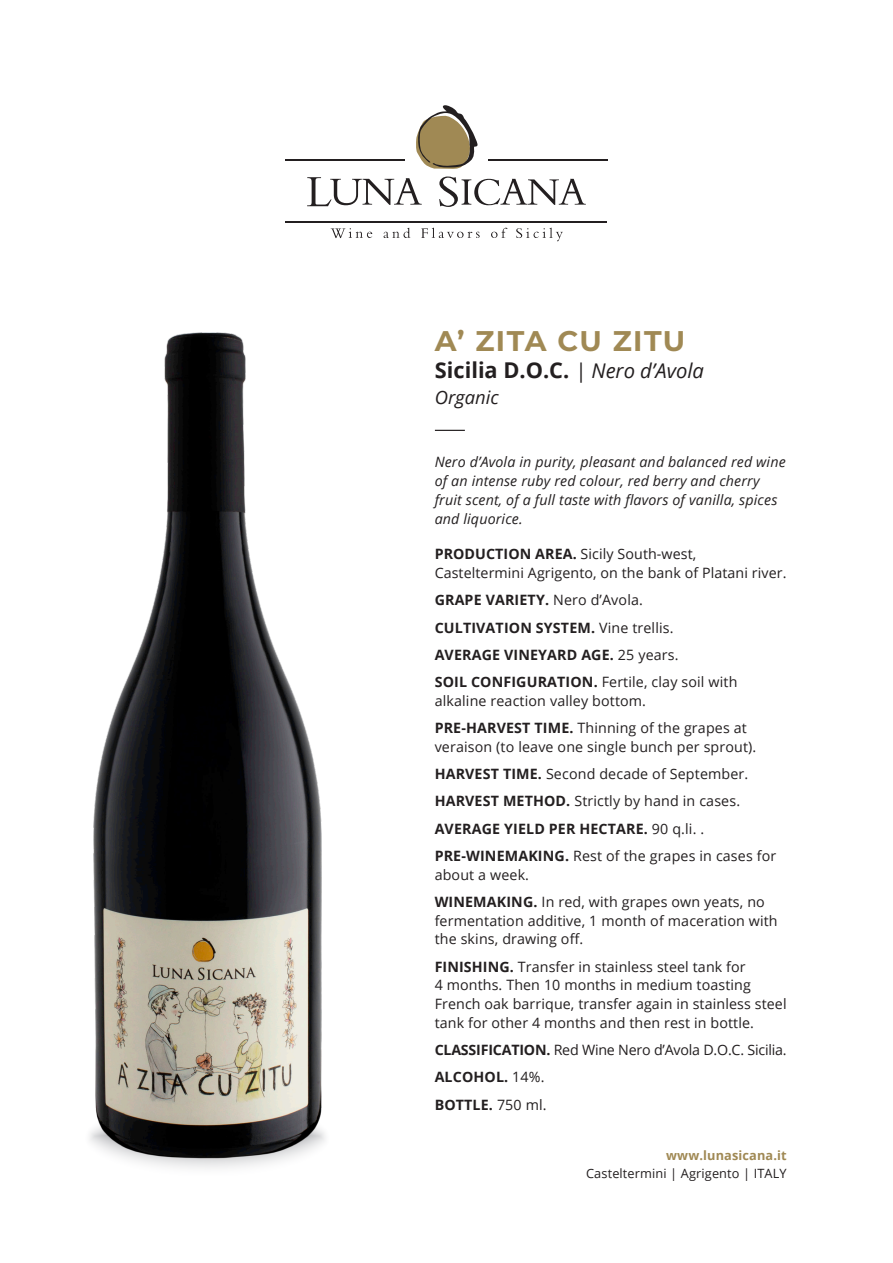
<style>
.page{position:relative;width:893px;height:1263px;background:#fff}
.page>*{position:absolute;margin:0;border:0;box-sizing:border-box;transform-origin:0 0}
.t1{font:700 28.5px "Montserrat";letter-spacing:.05em;color:#a08954}
.t2{font:700 21.75px "Open Sans";color:#231f20}
.t3{font:italic 18.45px "Open Sans";color:#231f20}
.t4{font:14.25px/18.8px "Open Sans";letter-spacing:.01em;color:#231f20}
.t5{font:italic 14.25px/18.8px "Open Sans";letter-spacing:.01em;color:#231f20}
.t6{font:700 14.25px "Open Sans";letter-spacing:.01em;color:#231f20}
.t7{font:14.25px "Open Sans";letter-spacing:-.015em;color:#231f20}
.t8{font:12.75px "Open Sans";letter-spacing:.01em;color:#231f20}
.t9{font:700 12.75px "Open Sans";letter-spacing:.01em;color:#a08954}
.s1{font-weight:400;font-style:italic;font-size:20.25px}
.s2{font-weight:700}
.s3{font-weight:400}
</style>
<div class="page">
<hr style="left:435px;top:430px;width:30px;height:1px;background:#231f20">
<svg style="left:84px;top:1097px;width:246px;height:81px"></svg>
<img style="left:93px;top:333px;width:228px;height:828px">
<svg style="left:331px;top:228px;width:41px;height:10px"></svg>
<svg style="left:384px;top:228px;width:26px;height:10px"></svg>
<svg style="left:421px;top:228px;width:59px;height:10px"></svg>
<svg style="left:491px;top:228px;width:16px;height:10px"></svg>
<svg style="left:516px;top:228px;width:47px;height:13px"></svg>
<svg style="left:416px;top:105px;width:62px;height:64px"></svg>
<hr style="left:286px;top:221px;width:321px;height:2px;background:#231f20">
<hr style="left:286px;top:159px;width:119px;height:1px;background:#231f20">
<hr style="left:488px;top:159px;width:119px;height:1px;background:#231f20">
<svg style="left:307px;top:177px;width:115px;height:29px"></svg>
<svg style="left:439px;top:177px;width:147px;height:30px"></svg>
<p class="t1" style="left:435px;top:320px;width:252px">A’ ZITA CU ZITU</p>
<p class="t2" style="left:435px;top:354px;width:271px">Sicilia D.O.C. <span class="s1">| Nero d’Avola</span></p>
<p class="t3" style="left:435px;top:385px;width:65px">Organic</p>
<p class="t5" style="left:435px;top:452px;width:353px">Nero d’Avola in purity, pleasant and balanced red wine of an intense ruby red colour, red berry and cherry fruit scent, of a full taste with flavors of vanilla, spices and liquorice.</p>
<p class="t4" style="left:435px;top:544px;width:353px"><span class="s2">PRODUCTION AREA.</span> Sicily South-west,<br>Casteltermini Agrigento, on the bank of Platani river.</p>
<p class="t6" style="left:435px;top:590px;width:210px">GRAPE VARIETY. <span class="s3">Nero d’Avola.</span></p>
<p class="t6" style="left:435px;top:617px;width:240px">CULTIVATION SYSTEM. <span class="s3">Vine trellis.</span></p>
<p class="t6" style="left:435px;top:645px;width:245px">AVERAGE VINEYARD AGE. <span class="s3">25 years.</span></p>
<p class="t4" style="left:435px;top:672px;width:304px"><span class="s2">SOIL CONFIGURATION.</span> Fertile, clay soil with alkaline reaction valley bottom.</p>
<p class="t4" style="left:435px;top:718px;width:323px"><span class="s2">PRE-HARVEST TIME.</span> Thinning of the grapes at veraison (to leave one single bunch per sprout).</p>
<p class="t4" style="left:435px;top:764px;width:315px"><span class="s2">HARVEST TIME.</span> Second decade of September.</p>
<p class="t4" style="left:435px;top:791px;width:307px"><span class="s2">HARVEST METHOD.</span> Strictly by hand in cases.</p>
<p class="t6" style="left:435px;top:818px;width:271px">AVERAGE YIELD PER HECTARE. <span class="s3">90 q.li. .</span></p>
<p class="t4" style="left:435px;top:846px;width:343px"><span class="s2">PRE-WINEMAKING.</span> Rest of the grapes in cases for about a week.</p>
<p class="t4" style="left:435px;top:892px;width:345px"><span class="s2">WINEMAKING.</span> In red, with grapes own yeats, no fermentation additive, 1 month of maceration with the skins, drawing off.</p>
<p class="t4" style="left:435px;top:957px;width:353px"><span class="s2">FINISHING.</span> Transfer in stainless steel tank for<br>4 months. Then 10 months in medium toasting French oak barrique, transfer again in stainless steel tank for other 4 months and then rest in bottle.</p>
<p class="t7" style="left:435px;top:1040px;width:354px"><span class="s2">CLASSIFICATION.</span> Red Wine Nero d’Avola D.O.C. Sicilia.</p>
<p class="t6" style="left:435px;top:1067px;width:111px">ALCOHOL. <span class="s3">14%.</span></p>
<p class="t6" style="left:435px;top:1094px;width:114px">BOTTLE. <span class="s3">750 ml.</span></p>
<p class="t9" style="left:666px;top:1146px;width:122px">www.lunasicana.it</p>
<p class="t8" style="left:586px;top:1164px;width:202px">Casteltermini | Agrigento | ITALY</p>
</div>
